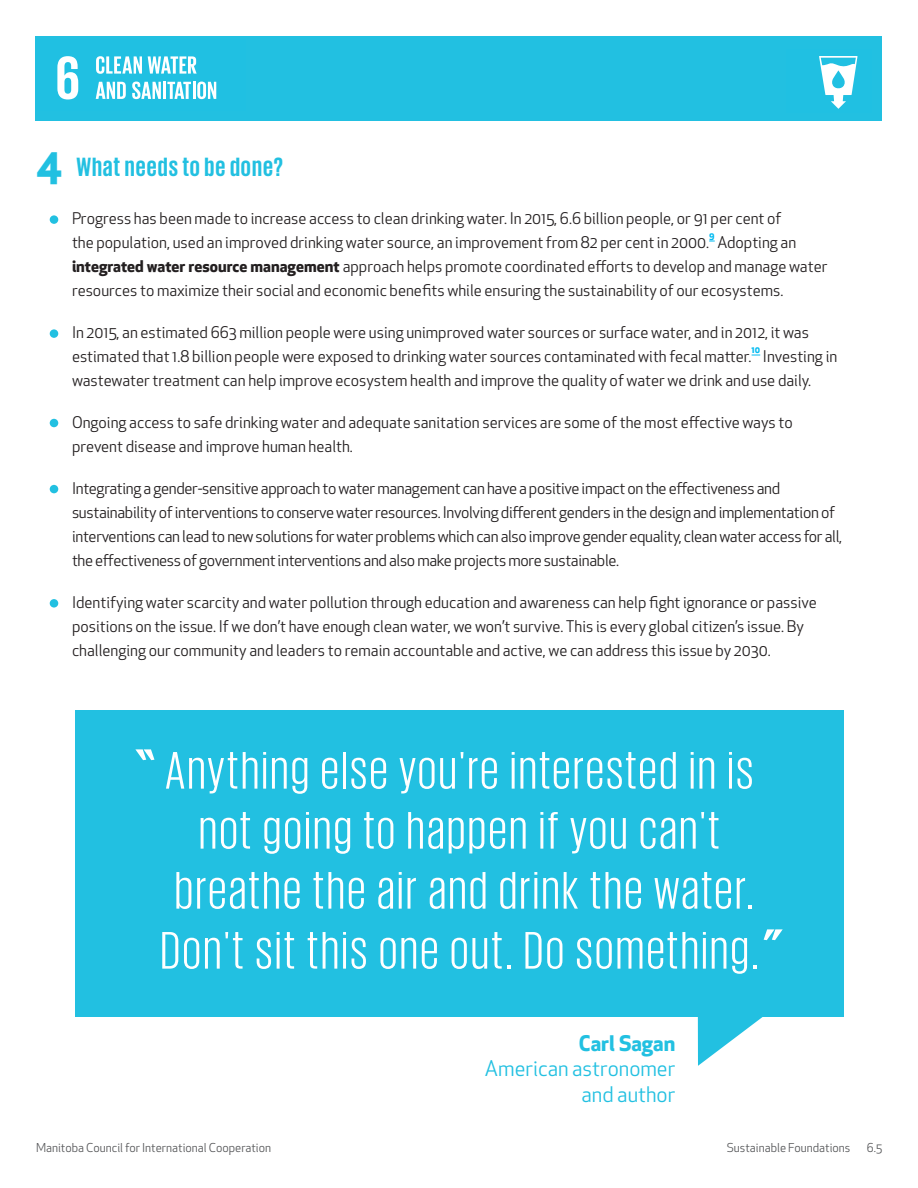
<style>
.page{position:relative;width:918px;height:1188px;background:#fff}
.page>*{position:absolute;margin:0;border:0;box-sizing:border-box;transform-origin:0 0}
.t1{font:54px/60px "Giorgio Sans";letter-spacing:.05em;color:#fff;text-align:center}
.t2{font:700 42px "Apex New";color:#22c0e1}
.t3{font:700 27px "Giorgio Sans";letter-spacing:.04em;color:#22c0e1}
.t4{font:21px/25.5px "Apex New";color:#22c0e1;text-align:right}
.t5{font:15.75px/24px "Apex New";color:#231f20}
.t6{font:15.75px/24px "Apex New";letter-spacing:-.02em;color:#231f20}
.t7{font:12px "Apex New";color:#57585a}
.t8{font:700 9px "Apex New";color:#00baf1}
.s1{font-weight:700}
</style>
<div class="page">
<div style="left:50px;top:215px;width:8px;height:9px;background:#22c0e1;border-radius:50%"></div>
<div style="left:50px;top:329px;width:8px;height:9px;background:#22c0e1;border-radius:50%"></div>
<div style="left:50px;top:419px;width:8px;height:8px;background:#22c0e1;border-radius:50%"></div>
<div style="left:50px;top:485px;width:8px;height:8px;background:#22c0e1;border-radius:50%"></div>
<div style="left:50px;top:599px;width:8px;height:9px;background:#22c0e1;border-radius:50%"></div>
<div style="left:75px;top:710px;width:769px;height:307px;background:#22c0e1"></div>
<svg style="left:135px;top:749px;width:19px;height:11px"></svg>
<svg style="left:698px;top:929px;width:85px;height:137px"></svg>
<div style="left:36px;top:36px;width:846px;height:85px;background:#22c0e1"></div>
<svg style="left:819px;top:56px;width:39px;height:53px"></svg>
<svg style="left:57px;top:56px;width:21px;height:43px"></svg>
<svg style="left:96px;top:56px;width:46px;height:18px"></svg>
<svg style="left:148px;top:56px;width:49px;height:18px"></svg>
<svg style="left:96px;top:82px;width:30px;height:17px"></svg>
<svg style="left:132px;top:82px;width:29px;height:17px"></svg>
<hr style="left:163px;top:82px;width:3px;height:17px;background:#fff">
<svg style="left:167px;top:82px;width:49px;height:17px"></svg>
<p class="t2" style="left:36px;top:134px;width:28px">4</p>
<p class="t3" style="left:76px;top:153px;width:208px">What needs to be done?</p>
<p class="t5" style="left:72px;top:206px;width:711px">Progress has been made to increase access to clean drinking water. In 2015, 6.6 billion people, or 91 per cent of the population, used an improved drinking water source, an improvement from 82 per cent in 2000.</p>
<p class="t8" style="left:709px;top:229px;width:7px">9</p>
<p class="t5" style="left:72px;top:230px;width:757px;text-indent:645px">Adopting an <span class="s1">integrated water resource management</span> approach helps promote coordinated efforts to develop and manage water resources to maximize their social and economic benefits while ensuring the sustainability of our ecosystems.</p>
<p class="t5" style="left:72px;top:320px;width:739px">In 2015, an estimated 663 million people were using unimproved water sources or surface water, and in 2012, it was estimated that 1.8 billion people were exposed to drinking water sources contaminated with fecal matter.</p>
<p class="t8" style="left:752px;top:343px;width:10px">10</p>
<p class="t5" style="left:72px;top:344px;width:767px;text-indent:691px">Investing in wastewater treatment can help improve ecosystem health and improve the quality of water we drink and use daily.</p>
<p class="t5" style="left:72px;top:410px;width:722px">Ongoing access to safe drinking water and adequate sanitation services are some of the most effective ways to prevent disease and improve human health.</p>
<p class="t6" style="left:72px;top:476px;width:772px">Integrating a gender-sensitive approach to water management can have a positive impact on the effectiveness and sustainability of interventions to conserve water resources. Involving different genders in the design and implementation of interventions can lead to new solutions for water problems which can also improve gender equality, clean water access for all, the effectiveness of government interventions and also make projects more sustainable.</p>
<p class="t5" style="left:72px;top:590px;width:746px">Identifying water scarcity and water pollution through education and awareness can help fight ignorance or passive positions on the issue. If we don’t have enough clean water, we won’t survive. This is every global citizen’s issue. By challenging our community and leaders to remain accountable and active, we can address this issue by 2030.</p>
<p class="t1" style="left:161px;top:739px;width:599px">Anything else you're interested in is not going to happen if you can't breathe the air and drink the water.<br>Don't sit this one out. Do something.</p>
<p class="t4" style="left:485px;top:1030px;width:192px"><span class="s1">Carl Sagan<br></span>American astronomer and author</p>
<p class="t7" style="left:36px;top:1140px;width:237px">Manitoba Council for International Cooperation</p>
<p class="t7" style="left:727px;top:1140px;width:125px">Sustainable Foundations</p>
<p class="t7" style="left:867px;top:1140px;width:17px">6.5</p>
</div>
